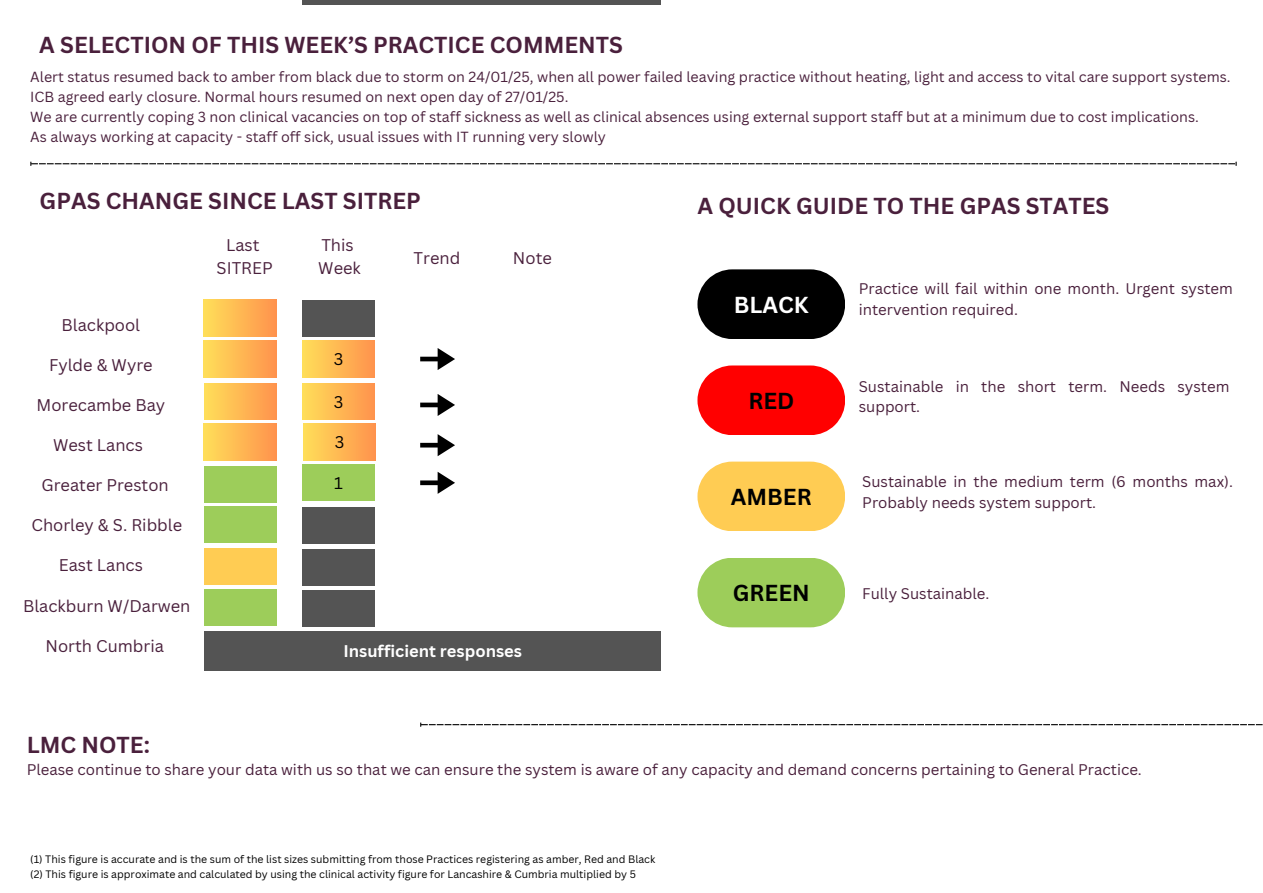
<style>
.page{position:relative;width:1263px;height:893px;background:#fff}
.page>*{position:absolute;margin:0;border:0;box-sizing:border-box;transform-origin:0 0}
.t1{font:700 22.5px "Canva Sans";color:#4a203c}
.t2{font:700 22.5px "Canva Sans";color:#000}
.t3{font:700 22.5px "Canva Sans";color:#fff}
.t4{font:16.5px/23.1px "Canva Sans";color:#4a203c;text-align:center}
.t5{font:700 16.5px "Canva Sans";color:#fff}
.t6{font:16.5px "Canva Sans";color:#000}
.t7{font:15px/20.9px "Canva Sans";color:#4a203c}
.t8{font:14.25px/19.6px "Canva Sans";color:#4a203c}
.t9{font:10.5px "Canva Sans";color:#000}
</style>
<div class="page">
<svg style="left:30px;top:162px;width:1207px;height:3px"></svg>
<svg style="left:420px;top:723px;width:843px;height:3px"></svg>
<svg style="left:697px;top:269px;width:148px;height:70px"></svg>
<svg style="left:697px;top:365px;width:148px;height:70px"></svg>
<svg style="left:697px;top:461px;width:148px;height:70px"></svg>
<svg style="left:697px;top:558px;width:148px;height:69px"></svg>
<div style="left:302px;top:0;width:358px;height:5px;background:#545454"></div>
<div style="left:204px;top:300px;width:72px;height:36px;background:linear-gradient(to right,#ffde59,#ff944d)"></div>
<div style="left:204px;top:424px;width:72px;height:36px;background:linear-gradient(to right,#ffde59,#ff944d)"></div>
<svg style="left:420px;top:434px;width:35px;height:22px"></svg>
<div style="left:204px;top:466px;width:73px;height:36px;background:#9dcd5a"></div>
<div style="left:303px;top:424px;width:73px;height:36px;background:linear-gradient(to right,#ffdf59,#ff924d)"></div>
<div style="left:204px;top:341px;width:72px;height:36px;background:linear-gradient(to right,#ffde59,#ff944d)"></div>
<div style="left:204px;top:548px;width:73px;height:37px;background:#ffcc53"></div>
<div style="left:302px;top:549px;width:73px;height:36px;background:#545454"></div>
<div style="left:204px;top:631px;width:457px;height:39px;background:#545454"></div>
<div style="left:204px;top:589px;width:72px;height:37px;background:#9dcd5a"></div>
<svg style="left:420px;top:394px;width:35px;height:22px"></svg>
<div style="left:204px;top:383px;width:73px;height:37px;background:linear-gradient(to right,#ffdf59,#ff934d)"></div>
<div style="left:204px;top:506px;width:73px;height:37px;background:#9dcd5a"></div>
<div style="left:302px;top:341px;width:73px;height:36px;background:linear-gradient(to right,#ffdf59,#ff934d)"></div>
<div style="left:302px;top:383px;width:73px;height:37px;background:linear-gradient(to right,#ffdf59,#ff934d)"></div>
<div style="left:302px;top:464px;width:73px;height:37px;background:#9dcd5a"></div>
<div style="left:302px;top:507px;width:73px;height:37px;background:#545454"></div>
<div style="left:302px;top:590px;width:73px;height:37px;background:#545454"></div>
<svg style="left:420px;top:348px;width:35px;height:22px"></svg>
<svg style="left:420px;top:472px;width:35px;height:22px"></svg>
<div style="left:302px;top:300px;width:73px;height:37px;background:#545454"></div>
<h3 class="t1" style="left:39px;top:29px;width:585px">A SELECTION OF THIS WEEK’S PRACTICE COMMENTS</h3>
<p class="t8" style="left:30px;top:67px;width:1202px">Alert status resumed back to amber from black due to storm on 24/01/25, when all power failed leaving practice without heating, light and access to vital care support systems.<br>ICB agreed early closure. Normal hours resumed on next open day of 27/01/25.<br>We are currently coping 3 non clinical vacancies on top of staff sickness as well as clinical absences using external support staff but at a minimum due to cost implications.<br>As always working at capacity - staff off sick, usual issues with IT running very slowly</p>
<h3 class="t1" style="left:40px;top:185px;width:383px">GPAS CHANGE SINCE LAST SITREP</h3>
<p class="t1" style="left:697px;top:189px;width:413px">A QUICK GUIDE TO THE GPAS STATES</p>
<h3 class="t4" style="left:62px;top:313px;width:80px">Blackpool</h3>
<h3 class="t4" style="left:49px;top:353px;width:105px">Fylde &amp; Wyre</h3>
<h3 class="t4" style="left:36px;top:393px;width:130px">Morecambe Bay</h3>
<h3 class="t4" style="left:53px;top:433px;width:91px">West Lancs</h3>
<h2 class="t4" style="left:42px;top:473px;width:129px">Greater Preston</h2>
<h1 class="t4" style="left:31px;top:513px;width:152px">Chorley &amp; S. Ribble</h1>
<p class="t4" style="left:59px;top:553px;width:86px">East Lancs</p>
<h4 class="t4" style="left:23px;top:593px;width:169px">Blackburn W/Darwen</h4>
<p class="t4" style="left:46px;top:634px;width:120px">North Cumbria</p>
<h3 class="t4" style="left:217px;top:233px;width:58px">Last<br>SITREP</h3>
<h1 class="t4" style="left:318px;top:233px;width:44px;text-align:left">This<br>Week</h1>
<p class="t6" style="left:334px;top:347px;width:11px">3</p>
<h1 class="t6" style="left:334px;top:390px;width:11px">3</h1>
<h1 class="t6" style="left:335px;top:430px;width:11px">3</h1>
<h3 class="t6" style="left:334px;top:471px;width:10px">1</h3>
<h1 class="t4" style="left:414px;top:246px;width:48px">Trend</h1>
<h3 class="t4" style="left:513px;top:246px;width:40px">Note</h3>
<h3 class="t5" style="left:343px;top:639px;width:180px">Insufficient responses</h3>
<h1 class="t3" style="left:734px;top:289px;width:76px">BLACK</h1>
<h3 class="t2" style="left:748px;top:385px;width:47px">RED</h3>
<h3 class="t2" style="left:731px;top:481px;width:82px">AMBER</h3>
<h3 class="t2" style="left:733px;top:577px;width:78px">GREEN</h3>
<h1 class="t7" style="left:859px;top:278px;width:376px">Practice will fail within one month. Urgent system intervention required.</h1>
<h3 class="t7" style="left:859px;top:375px;width:372px">Sustainable in the short term. Needs system support.</h3>
<h1 class="t7" style="left:862px;top:471px;width:372px">Sustainable in the medium term (6 months max).<br>Probably needs system support.</h1>
<h3 class="t7" style="left:862px;top:582px;width:129px">Fully Sustainable.</h3>
<h3 class="t1" style="left:27px;top:729px;width:125px">LMC NOTE:</h3>
<p class="t7" style="left:27px;top:759px;width:1117px">Please continue to share your data with us so that we can ensure the system is aware of any capacity and demand concerns pertaining to General Practice.</p>
<h3 class="t9" style="left:30px;top:852px;width:626px">(1) This figure is accurate and is the sum of the list sizes submitting from those Practices registering as amber, Red and Black</h3>
<h3 class="t9" style="left:30px;top:867px;width:607px">(2) This figure is approximate and calculated by using the clinical activity figure for Lancashire &amp; Cumbria multiplied by 5</h3>
</div>
